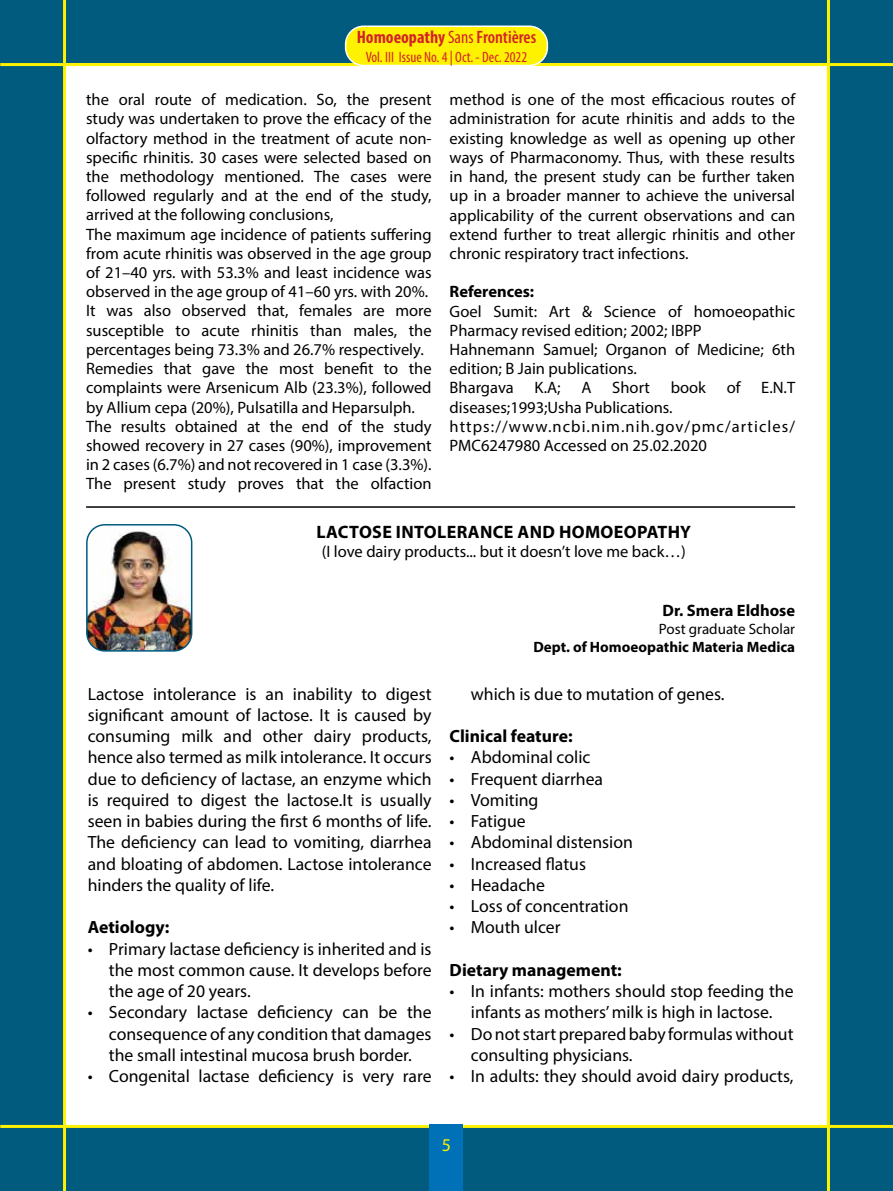
<style>
.page{position:relative;width:893px;height:1191px;background:#005b7f}
.page>*{position:absolute;margin:0;border:0;box-sizing:border-box;transform-origin:0 0}
.t1{font:700 18px "Myriad Pro";letter-spacing:.02em;color:#000}
.t2{font:700 condensed 18px "Myriad Pro";color:#d2232a}
.t3{font:18px "Myriad Pro";color:#fff200}
.t4{font:17.7px/21.3px "Myriad Pro";color:#000;text-align:justify}
.t5{font:700 17.7px "Myriad Pro";color:#000}
.t6{font:16.5px/19.2px "Myriad Pro";color:#000}
.t7{font:700 16.5px "Myriad Pro";color:#000}
.t8{font:700 15px "Myriad Pro";color:#000}
.t9{font:condensed 15px "Myriad Pro";color:#d2232a}
.t10{font:15px "Myriad Pro";color:#000}
.s1{font-weight:400}
.s2{font-weight:600}
</style>
<div class="page">
<div style="left:64px;top:64px;width:765px;height:1063px;background:#fff"></div>
<hr style="left:63px;top:0;width:3px;height:1191px;background:#fff200">
<hr style="left:827px;top:0;width:3px;height:1191px;background:#fff200">
<hr style="left:0;top:63px;width:893px;height:3px;background:#fff200">
<hr style="left:0;top:1125px;width:893px;height:3px;background:#fff200">
<div style="left:430px;top:1124px;width:33px;height:67px;background:#0071b7"></div>
<img style="left:87px;top:525px;width:105px;height:126px">
<div style="left:86px;top:524px;width:106px;height:127px;border:2px solid #005b7f;border-radius:18px"></div>
<hr style="left:86px;top:506px;width:709px;height:2px;background:#000">
<div style="left:346px;top:26px;width:201px;height:39px;background:#fff200;border-radius:18px"></div>
<div style="left:345px;top:26px;width:203px;height:40px;border:2px solid #fff;border-radius:18px"></div>
<p class="t2" style="left:357px;top:26px;width:181px">Homoeopathy <span class="s1">Sans</span> <span class="s2">Frontières</span></p>
<p class="t9" style="left:366px;top:48px;width:163px">Vol. III Issue No. 4 | Oct. - Dec. 2022</p>
<p class="t6" style="left:86px;top:90px;width:347px">the oral route of medication. So, the present study was undertaken to prove the efficacy of the olfactory method in the treatment of acute non&shy;specific rhinitis. 30 cases were selected based on the methodology mentioned. The cases were followed regularly and at the end of the study, arrived at the following conclusions,<br>The maximum age incidence of patients suffering from acute rhinitis was observed in the age group of 21–40 yrs. with 53.3% and least incidence was observed in the age group of 41–60 yrs. with 20%.<br>It was also observed that, females are more susceptible to acute rhinitis than males, the percentages being 73.3% and 26.7% respectively.<br>Remedies that gave the most benefit to the complaints were Arsenicum Alb (23.3%), followed by Allium cepa (20%), Pulsatilla and Heparsulph.<br>The results obtained at the end of the study showed recovery in 27 cases (90%), improvement in 2 cases (6.7%) and not recovered in 1 case (3.3%).<br>The present study proves that the olfaction</p>
<p class="t6" style="left:450px;top:90px;width:347px;text-align:justify">method is one of the most efficacious routes of administration for acute rhinitis and adds to the existing knowledge as well as opening up other ways of Pharmaconomy. Thus, with these results in hand, the present study can be further taken up in a broader manner to achieve the universal applicability of the current observations and can extend further to treat allergic rhinitis and other chronic respiratory tract infections.</p>
<p class="t7" style="left:450px;top:281px;width:86px">References:</p>
<p class="t6" style="left:450px;top:301px;width:347px">Goel Sumit: Art &amp; Science of homoeopathic<br>Pharmacy revised edition; 2002; IBPP<br>Hahnemann Samuel; Organon of Medicine; 6th edition; B Jain publications.<br>Bhargava</p>
<p class="t6" style="left:535px;top:378px;width:28px">K.A;</p>
<p class="t6" style="left:581px;top:378px;width:12px">A</p>
<p class="t6" style="left:612px;top:378px;width:39px">Short</p>
<p class="t6" style="left:671px;top:378px;width:37px">book</p>
<p class="t6" style="left:727px;top:378px;width:15px">of</p>
<p class="t6" style="left:761px;top:378px;width:35px">E.N.T</p>
<p class="t6" style="left:450px;top:397px;width:347px">diseases;1993;Usha Publications. https://www.ncbi.nim.nih.gov/pmc/articles/<br>PMC6247980 Accessed on 25.02.2020</p>
<p class="t1" style="left:317px;top:520px;width:376px">LACTOSE INTOLERANCE AND HOMOEOPATHY</p>
<p class="t6" style="left:322px;top:541px;width:365px">(I love dairy products... but it doesn’t love me back…)</p>
<p class="t4" style="left:88px;top:683px;width:345px">Lactose intolerance is an inability to digest significant amount of lactose. It is caused by consuming milk and other dairy products, hence also termed as milk intolerance. It occurs due to deficiency of lactase, an enzyme which is required to digest the lactose.It is usually seen in babies during the first 6 months of life.<br>The deficiency can lead to vomiting, diarrhea and bloating of abdomen. Lactose intolerance hinders the quality of life.</p>
<p class="t5" style="left:88px;top:916px;width:83px">Aetiology:</p>
<p class="t4" style="left:109px;top:937px;width:324px;text-indent:-21px">• Primary lactase deficiency is inherited and is the most common cause. It develops before the age of 20 years.</p>
<p class="t4" style="left:109px;top:1001px;width:324px;text-indent:-21px">• Secondary lactase deficiency can be the consequence of any condition that damages the small intestinal mucosa brush border.</p>
<p class="t4" style="left:88px;top:1065px;width:345px">• Congenital lactase deficiency is very rare</p>
<p class="t7" style="left:662px;top:599px;width:134px">Dr. Smera Eldhose</p>
<p class="t10" style="left:659px;top:619px;width:138px">Post graduate Scholar</p>
<p class="t8" style="left:533px;top:637px;width:263px">Dept. of Homoeopathic Materia Medica</p>
<p class="t4" style="left:471px;top:683px;width:255px">which is due to mutation of genes.</p>
<p class="t5" style="left:450px;top:724px;width:125px">Clinical feature:</p>
<p class="t4" style="left:450px;top:746px;width:142px">• Abdominal colic</p>
<p class="t4" style="left:450px;top:768px;width:155px">• Frequent diarrhea</p>
<p class="t4" style="left:450px;top:789px;width:90px">• Vomiting</p>
<p class="t4" style="left:450px;top:810px;width:78px">• Fatigue</p>
<p class="t4" style="left:450px;top:831px;width:185px">• Abdominal distension</p>
<p class="t4" style="left:450px;top:853px;width:138px">• Increased flatus</p>
<p class="t4" style="left:450px;top:874px;width:97px">• Headache</p>
<p class="t4" style="left:450px;top:895px;width:180px">• Loss of concentration</p>
<p class="t4" style="left:450px;top:916px;width:112px">• Mouth ulcer</p>
<p class="t5" style="left:450px;top:958px;width:174px">Dietary management:</p>
<p class="t4" style="left:450px;top:980px;width:345px;text-align:center">• In infants: mothers should stop feeding the infants as mothers’ milk is high in lactose.</p>
<p class="t4" style="left:471px;top:1022px;width:324px;text-indent:-21px">• Do not start prepared baby formulas without consulting physicians.</p>
<p class="t4" style="left:450px;top:1065px;width:345px">• In adults: they should avoid dairy products,</p>
<p class="t3" style="left:442px;top:1134px;width:11px">5</p>
</div>
